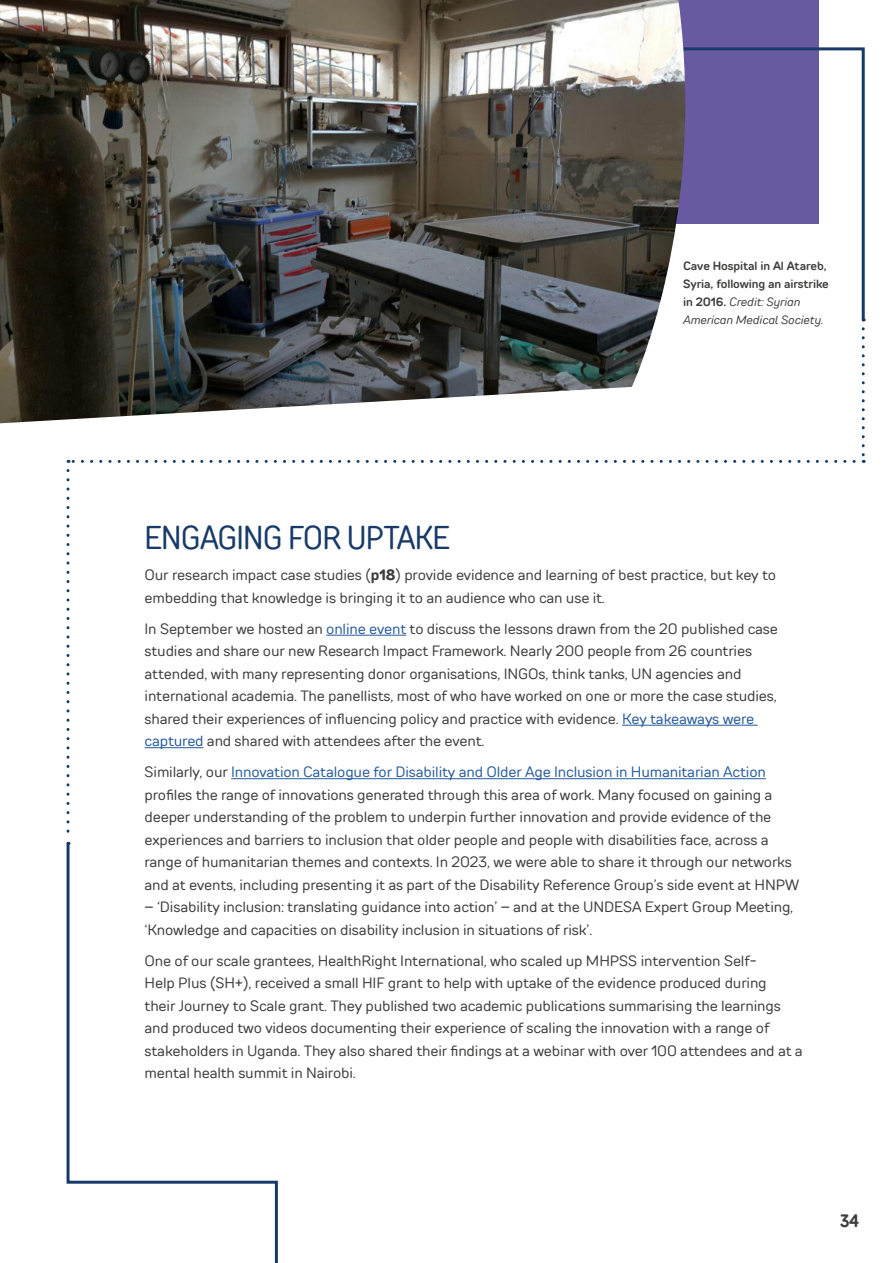
<style>
.page{position:relative;width:893px;height:1263px;background:#fff}
.page>*{position:absolute;margin:0;border:0;box-sizing:border-box;transform-origin:0 0}
.t1{font:condensed 33px "TT Rounds Neue";letter-spacing:-.025em;color:#183a68}
.t2{font:18px "TT Rounds Neue Cond D Bold";color:#3d3d3c}
.t3{font:15px/22.5px "TT Rounds Neue";letter-spacing:-.01em;color:#3d3d3c}
.t4{font:600 12px/18px "TT Rounds Neue";letter-spacing:-.01em;color:#3d3d3c}
.s1{font-weight:400;font-style:italic}
.s2{font-weight:700}
.s3{color:#275b9c}
</style>
<div class="page">
<div style="left:0;top:0;width:819px;height:223px;background:#6859a1"></div>
<svg style="left:708px;top:47px;width:158px;height:275px"></svg>
<svg style="left:862px;top:329px;width:3px;height:134px"></svg>
<svg style="left:68px;top:460px;width:786px;height:3px"></svg>
<svg style="left:67px;top:470px;width:3px;height:363px"></svg>
<svg style="left:66px;top:841px;width:212px;height:422px"></svg>
<hr style="left:326px;top:635px;width:80px;height:1px;background:#275b9c">
<hr style="left:622px;top:725px;width:136px;height:1px;background:#275b9c">
<hr style="left:145px;top:747px;width:59px;height:1px;background:#275b9c">
<hr style="left:231px;top:778px;width:535px;height:1px;background:#275b9c">
<img style="left:0;top:0;width:708px;height:423px">
<p class="t4" style="left:683px;top:257px;width:147px">Cave Hospital in Al Atareb,<br>Syria, following an airstrike in 2016. <span class="s1">Credit: Syrian<br>American Medical Society.</span></p>
<h1 class="t1" style="left:145px;top:516px;width:307px">ENGAGING FOR UPTAKE</h1>
<p class="t3" style="left:145px;top:563px;width:633px">Our research impact case studies (<span class="s2">p18</span>) provide evidence and learning of best practice, but key to embedding that knowledge is bringing it to an audience who can use it.</p>
<p class="t3" style="left:145px;top:617px;width:635px">In September we hosted an <span class="s3">online event</span> to discuss the lessons drawn from the 20 published case studies and share our new Research Impact Framework. Nearly 200 people from 26 countries attended, with many representing donor organisations, INGOs, think tanks, UN agencies and international academia. The panellists, most of who have worked on one or more the case studies, shared their experiences of influencing policy and practice with evidence. <span class="s3">Key takeaways were captured</span> and shared with attendees after the event.</p>
<p class="t3" style="left:145px;top:760px;width:656px">Similarly, our <span class="s3">Innovation Catalogue for Disability and Older Age Inclusion in Humanitarian Action </span>profiles the range of innovations generated through this area of work. Many focused on gaining a deeper understanding of the problem to underpin further innovation and provide evidence of the experiences and barriers to inclusion that older people and people with disabilities face, across a range of humanitarian themes and contexts. In 2023, we were able to share it through our networks and at events, including presenting it as part of the Disability Reference Group’s side event at HNPW</p>
<p class="t3" style="left:145px;top:895px;width:650px">– ‘Disability inclusion: translating guidance into action’ – and at the UNDESA Expert Group Meeting, ‘Knowledge and capacities on disability inclusion in situations of risk’.</p>
<p class="t3" style="left:145px;top:949px;width:660px">One of our scale grantees, HealthRight International, who scaled up MHPSS intervention Self-<br>Help Plus (SH+), received a small HIF grant to help with uptake of the evidence produced during<br>their Journey to Scale grant. They published two academic publications summarising the learnings and produced two videos documenting their experience of scaling the innovation with a range of stakeholders in Uganda. They also shared their findings at a webinar with over 100 attendees and at a mental health summit in Nairobi.</p>
<p class="t2" style="left:840px;top:1209px;width:20px">34</p>
</div>
